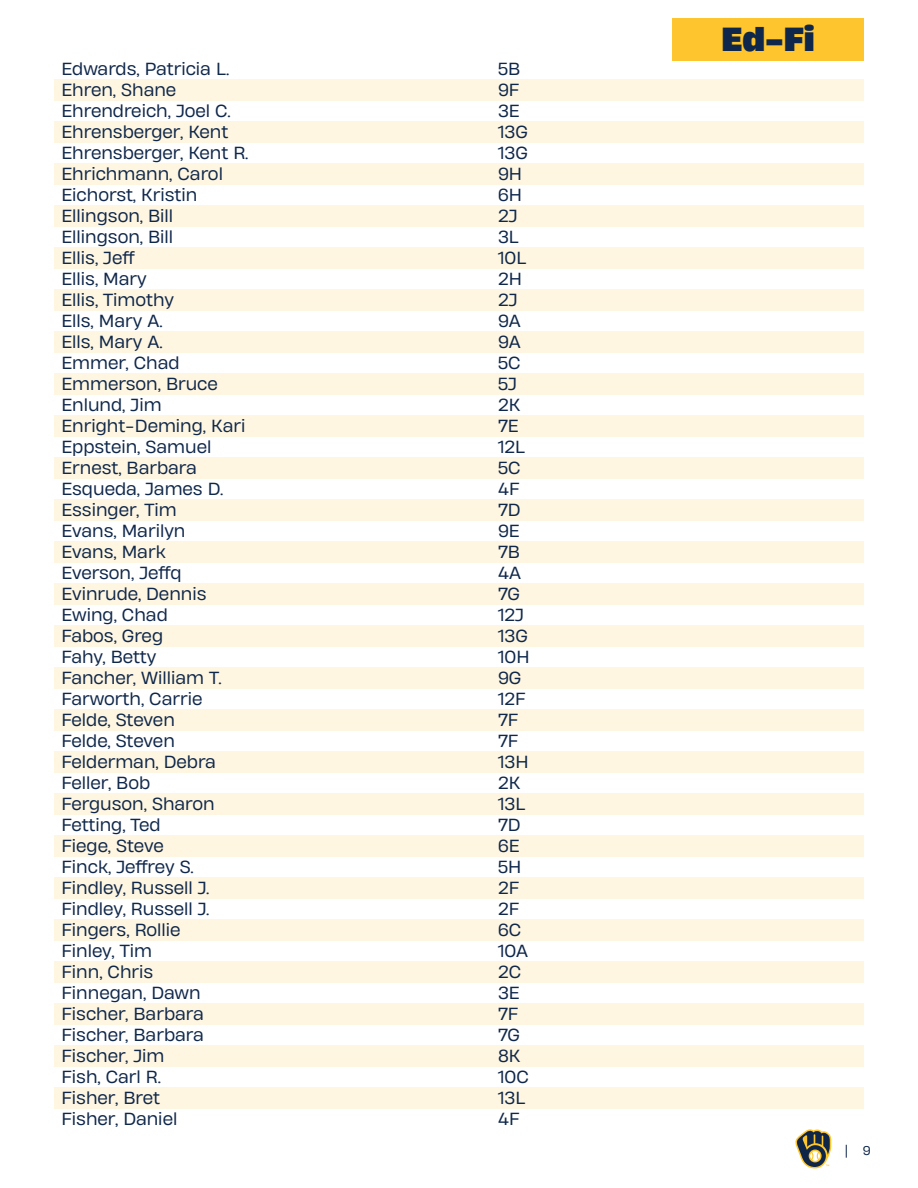
<style>
.page{position:relative;width:918px;height:1188px;background:#fff}
.page>*{position:absolute;margin:0;border:0;box-sizing:border-box;transform-origin:0 0}
.t1{font:800 31.35px "Heading Now 77";color:#0f274a}
.t2{font:16.5px "Heading Now 73";color:#0f274a}
.t3{font:15.6px "Heading Now 73";color:#0f274a;scale:.77 1}
.s1{font-size:12px}
</style>
<div class="page">
<div style="left:54px;top:79px;width:810px;height:22px;background:#fef6e0"></div>
<div style="left:54px;top:583px;width:810px;height:22px;background:#fef6e0"></div>
<div style="left:54px;top:331px;width:810px;height:22px;background:#fef6e0"></div>
<div style="left:54px;top:835px;width:810px;height:22px;background:#fef6e0"></div>
<div style="left:54px;top:121px;width:810px;height:22px;background:#fef6e0"></div>
<div style="left:54px;top:625px;width:810px;height:22px;background:#fef6e0"></div>
<div style="left:54px;top:373px;width:810px;height:22px;background:#fef6e0"></div>
<div style="left:54px;top:877px;width:810px;height:22px;background:#fef6e0"></div>
<div style="left:54px;top:163px;width:810px;height:22px;background:#fef6e0"></div>
<div style="left:54px;top:667px;width:810px;height:22px;background:#fef6e0"></div>
<div style="left:54px;top:415px;width:810px;height:22px;background:#fef6e0"></div>
<div style="left:54px;top:919px;width:810px;height:22px;background:#fef6e0"></div>
<div style="left:54px;top:205px;width:810px;height:22px;background:#fef6e0"></div>
<div style="left:54px;top:709px;width:810px;height:22px;background:#fef6e0"></div>
<div style="left:54px;top:457px;width:810px;height:22px;background:#fef6e0"></div>
<div style="left:54px;top:961px;width:810px;height:22px;background:#fef6e0"></div>
<div style="left:54px;top:247px;width:810px;height:22px;background:#fef6e0"></div>
<div style="left:54px;top:751px;width:810px;height:22px;background:#fef6e0"></div>
<div style="left:54px;top:499px;width:810px;height:22px;background:#fef6e0"></div>
<div style="left:54px;top:1003px;width:810px;height:22px;background:#fef6e0"></div>
<div style="left:54px;top:289px;width:810px;height:22px;background:#fef6e0"></div>
<div style="left:54px;top:793px;width:810px;height:22px;background:#fef6e0"></div>
<div style="left:54px;top:541px;width:810px;height:22px;background:#fef6e0"></div>
<div style="left:54px;top:1045px;width:810px;height:22px;background:#fef6e0"></div>
<div style="left:54px;top:1087px;width:810px;height:22px;background:#fef6e0"></div>
<div style="left:672px;top:18px;width:192px;height:42px;background:#fec52e"></div>
<svg style="left:795px;top:1129px;width:36px;height:39px"></svg>
<p class="t2" style="left:62px;top:57px;width:169px">Edwards, Patricia L.</p>
<p class="t2" style="left:498px;top:57px;width:24px">5B</p>
<p class="t2" style="left:62px;top:78px;width:116px">Ehren, Shane</p>
<p class="t2" style="left:498px;top:78px;width:23px">9F</p>
<p class="t2" style="left:62px;top:99px;width:171px">Ehrendreich, Joel C.</p>
<p class="t2" style="left:498px;top:99px;width:23px">3E</p>
<p class="t2" style="left:62px;top:120px;width:168px">Ehrensberger, Kent</p>
<p class="t2" style="left:498px;top:120px;width:31px">13G</p>
<p class="t2" style="left:62px;top:141px;width:188px">Ehrensberger, Kent R.</p>
<p class="t2" style="left:498px;top:141px;width:31px">13G</p>
<p class="t2" style="left:62px;top:162px;width:163px">Ehrichmann, Carol</p>
<p class="t2" style="left:498px;top:162px;width:26px">9H</p>
<p class="t2" style="left:62px;top:183px;width:137px">Eichorst, Kristin</p>
<p class="t2" style="left:498px;top:183px;width:26px">6H</p>
<p class="t2" style="left:62px;top:204px;width:113px">Ellingson, Bill</p>
<p class="t2" style="left:498px;top:204px;width:21px">2J</p>
<p class="t2" style="left:62px;top:225px;width:113px">Ellingson, Bill</p>
<p class="t2" style="left:498px;top:225px;width:22px">3L</p>
<p class="t2" style="left:62px;top:246px;width:75px">Ellis, Jeff</p>
<p class="t2" style="left:498px;top:246px;width:30px">10L</p>
<p class="t2" style="left:62px;top:267px;width:87px">Ellis, Mary</p>
<p class="t2" style="left:498px;top:267px;width:25px">2H</p>
<p class="t2" style="left:62px;top:288px;width:114px">Ellis, Timothy</p>
<p class="t2" style="left:498px;top:288px;width:21px">2J</p>
<p class="t2" style="left:62px;top:309px;width:103px">Ells, Mary A.</p>
<p class="t2" style="left:498px;top:309px;width:24px">9A</p>
<p class="t2" style="left:62px;top:330px;width:103px">Ells, Mary A.</p>
<p class="t2" style="left:498px;top:330px;width:24px">9A</p>
<p class="t2" style="left:62px;top:351px;width:120px">Emmer, Chad</p>
<p class="t2" style="left:498px;top:351px;width:24px">5C</p>
<p class="t2" style="left:62px;top:372px;width:158px">Emmerson, Bruce</p>
<p class="t2" style="left:498px;top:372px;width:20px">5J</p>
<p class="t2" style="left:62px;top:393px;width:102px">Enlund, Jim</p>
<p class="t2" style="left:498px;top:393px;width:24px">2K</p>
<p class="t2" style="left:62px;top:414px;width:185px">Enright-Deming, Kari</p>
<p class="t2" style="left:498px;top:414px;width:22px">7E</p>
<p class="t2" style="left:62px;top:435px;width:151px">Eppstein, Samuel</p>
<p class="t2" style="left:498px;top:435px;width:29px">12L</p>
<p class="t2" style="left:62px;top:456px;width:137px">Ernest, Barbara</p>
<p class="t2" style="left:498px;top:456px;width:24px">5C</p>
<p class="t2" style="left:62px;top:477px;width:163px">Esqueda, James D.</p>
<p class="t2" style="left:498px;top:477px;width:23px">4F</p>
<p class="t2" style="left:62px;top:498px;width:117px">Essinger, Tim</p>
<p class="t2" style="left:498px;top:498px;width:24px">7D</p>
<p class="t2" style="left:62px;top:519px;width:125px">Evans, Marilyn</p>
<p class="t2" style="left:498px;top:519px;width:23px">9E</p>
<p class="t2" style="left:62px;top:540px;width:106px">Evans, Mark</p>
<p class="t2" style="left:498px;top:540px;width:23px">7B</p>
<p class="t2" style="left:62px;top:561px;width:122px">Everson, Jeffq</p>
<p class="t2" style="left:498px;top:561px;width:24px">4A</p>
<p class="t2" style="left:62px;top:582px;width:146px">Evinrude, Dennis</p>
<p class="t2" style="left:498px;top:582px;width:23px">7G</p>
<p class="t2" style="left:62px;top:603px;width:108px">Ewing, Chad</p>
<p class="t2" style="left:498px;top:603px;width:27px">12J</p>
<p class="t2" style="left:62px;top:624px;width:103px">Fabos, Greg</p>
<p class="t2" style="left:498px;top:624px;width:31px">13G</p>
<p class="t2" style="left:62px;top:645px;width:96px">Fahy, Betty</p>
<p class="t2" style="left:498px;top:645px;width:33px">10H</p>
<p class="t2" style="left:62px;top:666px;width:162px">Fancher, William T.</p>
<p class="t2" style="left:498px;top:666px;width:25px">9G</p>
<p class="t2" style="left:62px;top:687px;width:142px">Farworth, Carrie</p>
<p class="t2" style="left:498px;top:687px;width:29px">12F</p>
<p class="t2" style="left:62px;top:708px;width:115px">Felde, Steven</p>
<p class="t2" style="left:498px;top:708px;width:22px">7F</p>
<p class="t2" style="left:62px;top:729px;width:115px">Felde, Steven</p>
<p class="t2" style="left:498px;top:729px;width:22px">7F</p>
<p class="t2" style="left:62px;top:750px;width:156px">Felderman, Debra</p>
<p class="t2" style="left:498px;top:750px;width:32px">13H</p>
<p class="t2" style="left:62px;top:771px;width:90px">Feller, Bob</p>
<p class="t2" style="left:498px;top:771px;width:24px">2K</p>
<p class="t2" style="left:62px;top:792px;width:155px">Ferguson, Sharon</p>
<p class="t2" style="left:498px;top:792px;width:29px">13L</p>
<p class="t2" style="left:62px;top:813px;width:101px">Fetting, Ted</p>
<p class="t2" style="left:498px;top:813px;width:24px">7D</p>
<p class="t2" style="left:62px;top:834px;width:104px">Fiege, Steve</p>
<p class="t2" style="left:498px;top:834px;width:23px">6E</p>
<p class="t2" style="left:62px;top:855px;width:134px">Finck, Jeffrey S.</p>
<p class="t2" style="left:498px;top:855px;width:25px">5H</p>
<p class="t2" style="left:62px;top:876px;width:149px">Findley, Russell J.</p>
<p class="t2" style="left:498px;top:876px;width:23px">2F</p>
<p class="t2" style="left:62px;top:897px;width:149px">Findley, Russell J.</p>
<p class="t2" style="left:498px;top:897px;width:23px">2F</p>
<p class="t2" style="left:62px;top:918px;width:121px">Fingers, Rollie</p>
<p class="t2" style="left:498px;top:918px;width:25px">6C</p>
<p class="t2" style="left:62px;top:939px;width:92px">Finley, Tim</p>
<p class="t2" style="left:498px;top:939px;width:31px">10A</p>
<p class="t2" style="left:62px;top:960px;width:93px">Finn, Chris</p>
<p class="t2" style="left:498px;top:960px;width:25px">2C</p>
<p class="t2" style="left:62px;top:981px;width:141px">Finnegan, Dawn</p>
<p class="t2" style="left:498px;top:981px;width:23px">3E</p>
<p class="t2" style="left:62px;top:1002px;width:144px">Fischer, Barbara</p>
<p class="t2" style="left:498px;top:1002px;width:22px">7F</p>
<p class="t2" style="left:62px;top:1023px;width:144px">Fischer, Barbara</p>
<p class="t2" style="left:498px;top:1023px;width:23px">7G</p>
<p class="t2" style="left:62px;top:1044px;width:105px">Fischer, Jim</p>
<p class="t2" style="left:498px;top:1044px;width:24px">8K</p>
<p class="t2" style="left:62px;top:1065px;width:101px">Fish, Carl R.</p>
<p class="t2" style="left:498px;top:1065px;width:32px">10C</p>
<p class="t2" style="left:62px;top:1086px;width:100px">Fisher, Bret</p>
<p class="t2" style="left:498px;top:1086px;width:29px">13L</p>
<p class="t2" style="left:62px;top:1107px;width:117px">Fisher, Daniel</p>
<p class="t2" style="left:498px;top:1107px;width:23px">4F</p>
<p class="t1" style="left:722px;top:14px;width:95px">Ed-Fi</p>
<p class="t3" style="left:845px;top:1140px;width:35px">| <span class="s1">9</span></p>
</div>
